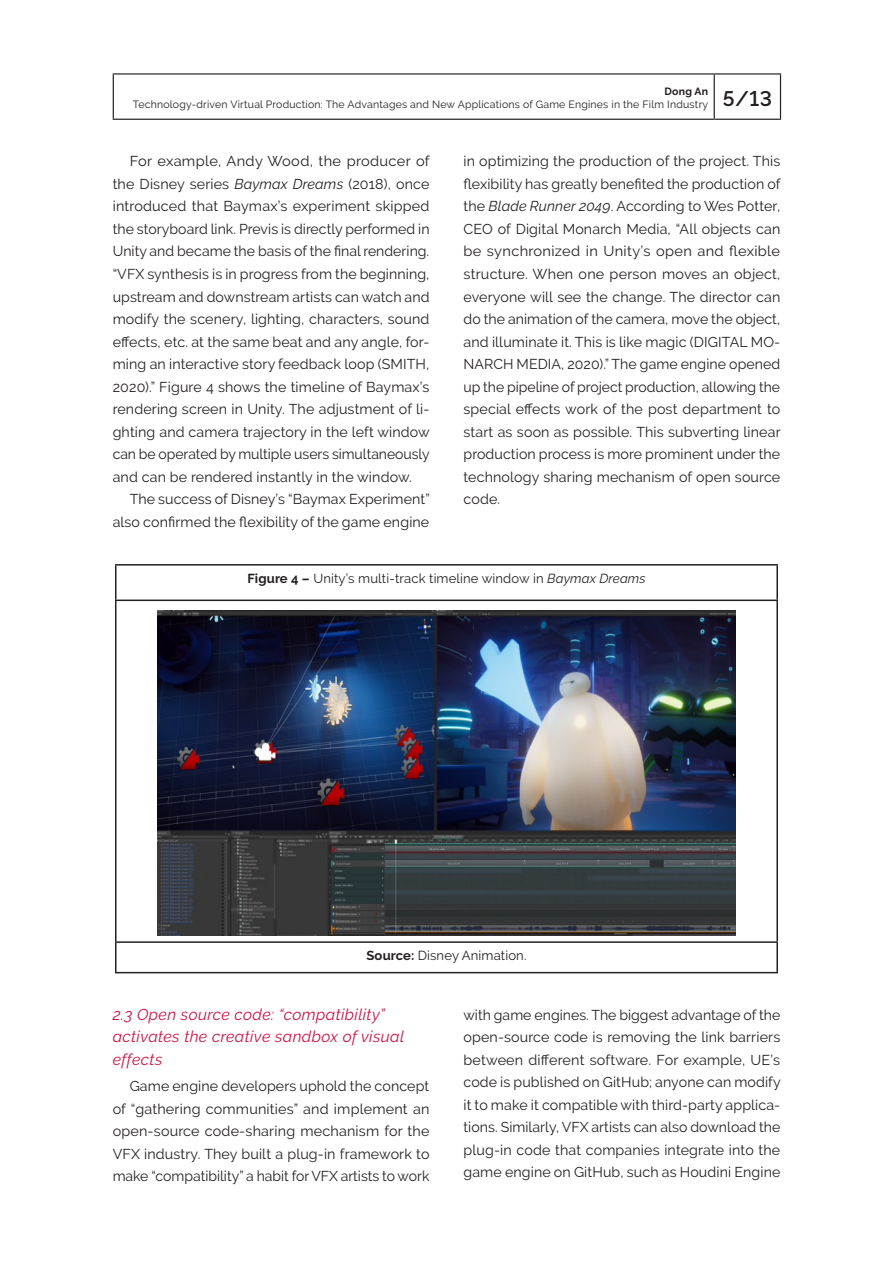
<style>
.page{position:relative;width:893px;height:1263px;background:#fff}
.page>*{position:absolute;margin:0;border:0;box-sizing:border-box;transform-origin:0 0}
.Subtitulo{font:italic 15.75px/22.5px "Raleway";letter-spacing:.025em;color:#cf0f40}
.Miolo{font:14.25px/22.5px "Raleway";letter-spacing:.01em;color:#231f20;text-align:justify}
.tab_center{font:13.05px "Raleway";letter-spacing:.01em;color:#231f20}
.t1{font:10.5px/13.5px "Raleway";letter-spacing:.02em;color:#231f20}
.s1{font-weight:700}
.s2{font-style:italic}
</style>
<div class="page">
<hr style="left:714px;top:75px;width:1px;height:44px;background:#231f20">
<hr style="left:113px;top:73px;width:601px;height:2px;background:#231f20">
<hr style="left:113px;top:75px;width:1px;height:44px;background:#231f20">
<hr style="left:714px;top:73px;width:67px;height:2px;background:#231f20">
<hr style="left:780px;top:75px;width:1px;height:44px;background:#231f20">
<hr style="left:113px;top:119px;width:601px;height:1px;background:#231f20">
<hr style="left:714px;top:119px;width:67px;height:1px;background:#231f20">
<hr style="left:115px;top:564px;width:663px;height:2px;background:#231f20">
<hr style="left:115px;top:566px;width:1px;height:33px;background:#231f20">
<hr style="left:776px;top:566px;width:2px;height:33px;background:#231f20">
<hr style="left:115px;top:599px;width:663px;height:2px;background:#231f20">
<hr style="left:115px;top:601px;width:1px;height:340px;background:#231f20">
<hr style="left:776px;top:601px;width:2px;height:340px;background:#231f20">
<hr style="left:115px;top:941px;width:663px;height:2px;background:#231f20">
<svg style="left:115px;top:943px;width:1px;height:29px"></svg>
<hr style="left:776px;top:943px;width:2px;height:29px;background:#231f20">
<hr style="left:115px;top:972px;width:663px;height:1px;background:#231f20">
<img style="left:157px;top:610px;width:579px;height:326px">
<p class="t1" style="left:133px;top:84px;width:641px;text-indent:532px"><span class="s1">Dong An<br></span>Technology-driven Virtual Production: The Advantages and New Applications of Game Engines in the Film Industry <sup>5/13</sup></p>
<p class="Miolo" style="left:113px;top:150px;width:319px;text-indent:17px">For example, Andy Wood, the producer of the Disney series <span class="s2">Baymax Dreams</span> (2018), once introduced that Baymax’s experiment skipped the storyboard link. Previs is directly performed in Unity and became the basis of the final rendering. “VFX synthesis is in progress from the beginning, upstream and downstream artists can watch and modify the scenery, lighting, characters, sound effects, etc. at the same beat and any angle, for&shy;ming an interactive story feedback loop (SMITH, 2020).” Figure 4 shows the timeline of Baymax’s rendering screen in Unity. The adjustment of li&shy;ghting and camera trajectory in the left window can be operated by multiple users simultaneously and can be rendered instantly in the window.</p>
<p class="Miolo" style="left:113px;top:488px;width:319px;text-align:right">The success of Disney’s “Baymax Experiment” also confirmed the flexibility of the game engine</p>
<p class="Miolo" style="left:463px;top:150px;width:319px">in optimizing the production of the project. This flexibility has greatly benefited the production of the <span class="s2">Blade Runner 2049</span>. According to Wes Potter, CEO of Digital Monarch Media, “All objects can be synchronized in Unity’s open and flexible structure. When one person moves an object, everyone will see the change. The director can do the animation of the camera, move the object, and illuminate it. This is like magic (DIGITAL MO-NARCH MEDIA, 2020).” The game engine opened up the pipeline of project production, allowing the special effects work of the post department to start as soon as possible. This subverting linear production process is more prominent under the technology sharing mechanism of open source code.</p>
<p class="tab_center" style="left:247px;top:571px;width:400px"><span class="s1">Figure 4 –</span> Unity’s multi-track timeline window in <span class="s2">Baymax Dreams</span></p>
<p class="tab_center" style="left:366px;top:948px;width:161px"><span class="s1">Source:</span> Disney Animation.</p>
<p class="Subtitulo" style="left:113px;top:1003px;width:293px">2.3 Open source code: “compatibility” activates the creative sandbox of visual effects</p>
<p class="Miolo" style="left:113px;top:1075px;width:318px;text-indent:17px">Game engine developers uphold the concept of “gathering communities” and implement an open-source code-sharing mechanism for the VFX industry. They built a plug-in framework to make “compatibility” a habit for VFX artists to work</p>
<p class="Miolo" style="left:463px;top:1003px;width:319px">with game engines. The biggest advantage of the open-source code is removing the link barriers between different software. For example, UE’s code is published on GitHub; anyone can modify it to make it compatible with third-party applica&shy;tions. Similarly, VFX artists can also download the plug-in code that companies integrate into the game engine on GitHub, such as Houdini Engine</p>
</div>
